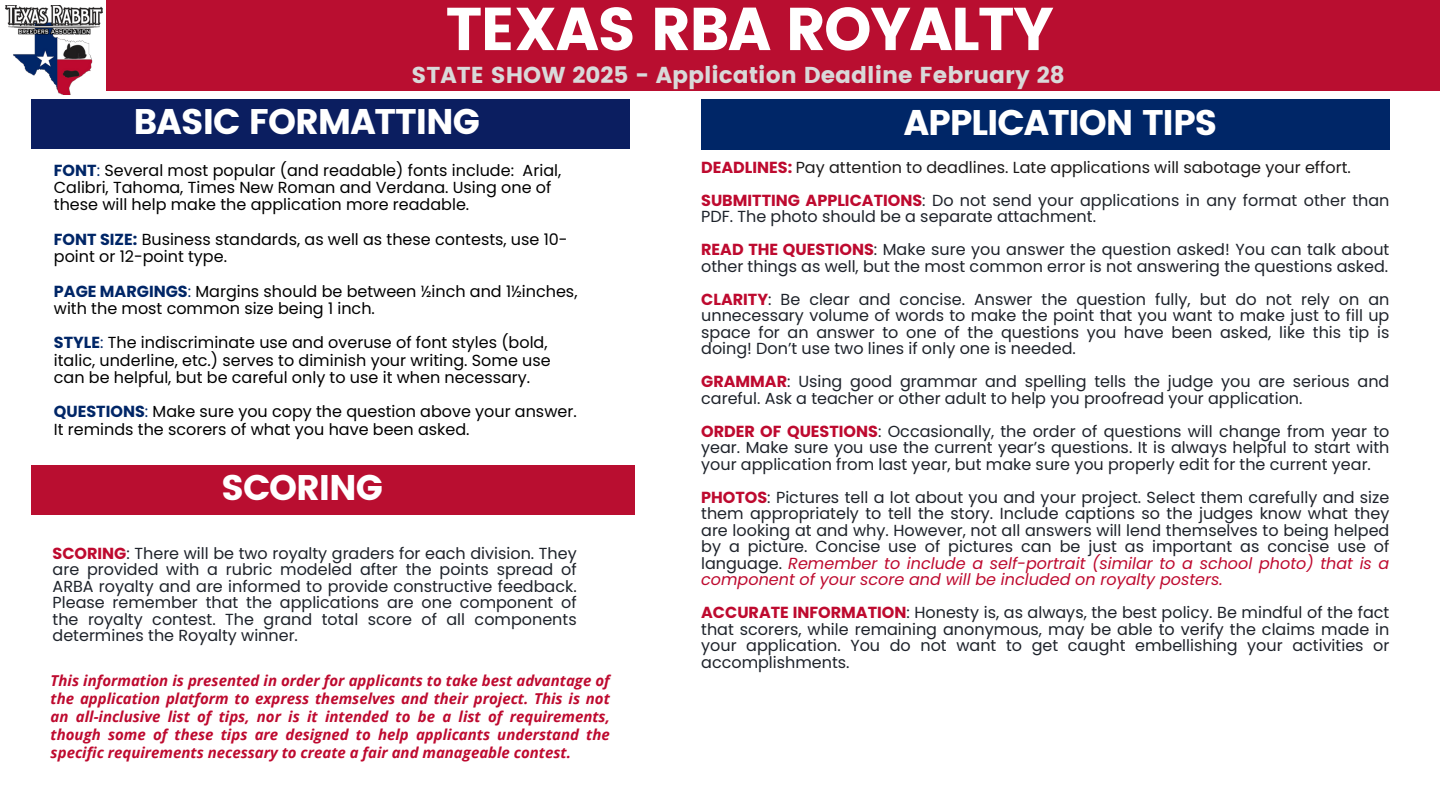
<style>
.page{position:relative;width:1440px;height:810px;background:#fff}
.page>*{position:absolute;margin:0;border:0;box-sizing:border-box;transform-origin:0 0}
.t1{font:60.4px "Poppins";letter-spacing:-.03em;color:#fff}
.t2{font:35.6px "Poppins";letter-spacing:-.03em;color:#fff}
.t3{font:23px "Poppins";color:#d9d9d9}
.t4{font:16px/16.5px "Poppins";color:#1e232b;text-align:justify}
.t5{font:16px/17.2px "Poppins";color:#000}
.t6{font:16px "Poppins";color:#1b1919}
.t7{font:italic 700 15px/18px "Open Sans";color:#be0a2f;text-align:justify}
.s1{font-weight:700;color:#002667}
.s2{color:#002667}
.s3{font-weight:700;color:#be0a2f}
.s4{font-style:italic;color:#be0a2f}
</style>
<div class="page">
<div style="left:31px;top:99px;width:598px;height:50px;background:#0b1e60"></div>
<div style="left:106px;top:0;width:1334px;height:90px;background:#b90e30"></div>
<img style="left:5px;top:6px;width:98px;height:89px">
<div style="left:701px;top:99px;width:688px;height:51px;background:#002667"></div>
<div style="left:31px;top:465px;width:603px;height:50px;background:#b90e30"></div>
<h1 class="t1" style="left:446px;top:-6px;width:610px">TEXAS RBA ROYALTY</h1>
<p class="t3" style="left:412px;top:61px;width:655px">STATE SHOW 2025 - Application Deadline February 28</p>
<h3 class="t2" style="left:134px;top:101px;width:348px">BASIC FORMATTING</h3>
<h2 class="t5" style="left:54px;top:162px;width:509px"><span class="s1">FONT</span><span class="s2">:</span> Several most popular (and readable) fonts include: Arial,<br>Calibri, Tahoma, Times New Roman and Verdana. Using one of these will help make the application more readable.</h2>
<h2 class="t5" style="left:54px;top:231px;width:515px"><span class="s1">FONT SIZE:</span> Business standards, as well as these contests, use 10- point or 12-point type.</h2>
<p class="t5" style="left:54px;top:282px;width:525px"><span class="s1">PAGE MARGINGS</span><span class="s2">:</span> Margins should be between ½inch and 1½inches, with the most common size being 1 inch.</p>
<p class="t5" style="left:54px;top:334px;width:498px"><span class="s1">STYLE</span><span class="s2">:</span> The indiscriminate use and overuse of font styles (bold, italic, underline, etc.) serves to diminish your writing. Some use can be helpful, but be careful only to use it when necessary.</p>
<p class="t5" style="left:54px;top:403px;width:524px"><span class="s1">QUESTIONS</span><span class="s2">:</span> Make sure you copy the question above your answer.<br>It reminds the scorers of what you have been asked.</p>
<p class="t2" style="left:221px;top:467px;width:163px">SCORING</p>
<p class="t4" style="left:53px;top:545px;width:526px"><span class="s3">SCORING</span>: There will be two royalty graders for each division. They are provided with a rubric modeled after the points spread of ARBA royalty and are informed to provide constructive feedback.<br>Please remember that the applications are one component of the royalty contest. The grand total score of all components determines the Royalty winner.</p>
<p class="t7" style="left:51px;top:671px;width:561px">This information is presented in order for applicants to take best advantage of the application platform to express themselves and their project. This is not an all-inclusive list of tips, nor is it intended to be a list of requirements, though some of these tips are designed to help applicants understand the specific requirements necessary to create a fair and manageable contest.</p>
<p class="t2" style="left:904px;top:102px;width:315px">APPLICATION TIPS</p>
<p class="t6" style="left:701px;top:156px;width:651px"><span class="s3">DEADLINES:</span> Pay attention to deadlines. Late applications will sabotage your effort.</p>
<h2 class="t4" style="left:701px;top:192px;width:690px"><span class="s3">SUBMITTING APPLICATIONS</span>: Do not send your applications in any format other than<br>PDF. The photo should be a separate attachment.</h2>
<p class="t4" style="left:701px;top:241px;width:690px"><span class="s3">READ THE QUESTIONS</span>: Make sure you answer the question asked! You can talk about other things as well, but the most common error is not answering the questions asked.</p>
<h4 class="t4" style="left:701px;top:291px;width:690px"><span class="s3">CLARITY</span>: Be clear and concise. Answer the question fully, but do not rely on an unnecessary volume of words to make the point that you want to make just to fill up space for an answer to one of the questions you have been asked, like this tip is doing! Don’t use two lines if only one is needed.</h4>
<p class="t4" style="left:701px;top:373px;width:690px"><span class="s3">GRAMMAR</span>: Using good grammar and spelling tells the judge you are serious and careful. Ask a teacher or other adult to help you proofread your application.</p>
<p class="t4" style="left:701px;top:423px;width:690px"><span class="s3">ORDER OF QUESTIONS</span>: Occasionally, the order of questions will change from year to year. Make sure you use the current year’s questions. It is always helpful to start with your application from last year, but make sure you properly edit for the current year.</p>
<p class="t4" style="left:701px;top:489px;width:690px"><span class="s3">PHOTOS</span>: Pictures tell a lot about you and your project. Select them carefully and size them appropriately to tell the story. Include captions so the judges know what they are looking at and why. However, not all answers will lend themselves to being helped by a picture. Concise use of pictures can be just as important as concise use of language. <span class="s4">Remember to include a self-portrait (similar to a school photo) that is a component of your score and will be included on royalty posters.</span></p>
<p class="t4" style="left:701px;top:604px;width:690px"><span class="s3">ACCURATE INFORMATION</span>: Honesty is, as always, the best policy. Be mindful of the fact that scorers, while remaining anonymous, may be able to verify the claims made in your application. You do not want to get caught embellishing your activities or accomplishments.</p>
</div>
